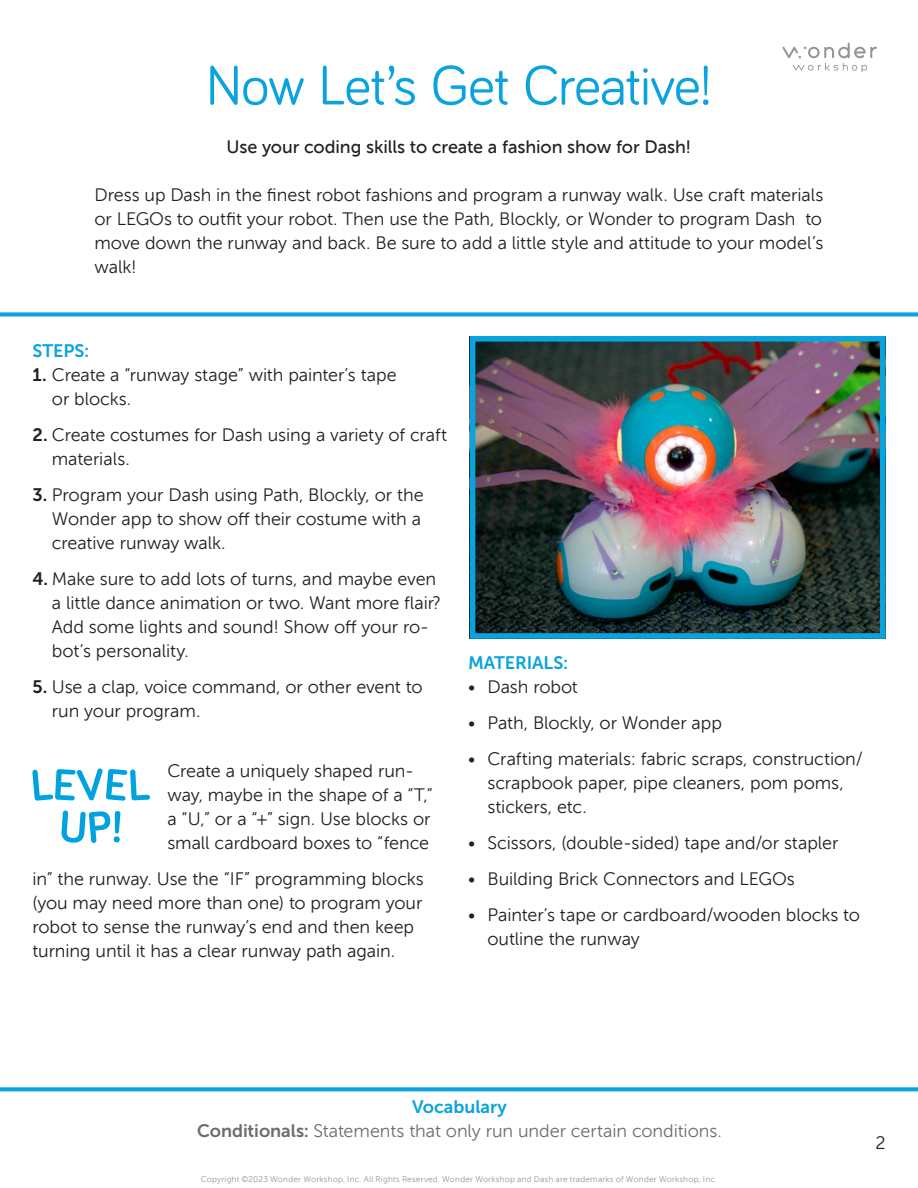
<style>
.page{position:relative;width:918px;height:1188px;background:#fff}
.page>*{position:absolute;margin:0;border:0;box-sizing:border-box;transform-origin:0 0}
.t1{font:57px "Bariol";letter-spacing:-.02em;color:#0aa3de}
.COPYTEXT{font:18px/24px "Museo Sans 300";letter-spacing:-.005em;color:#231f20}
.COPYTEXT-2{font:18px/24px "Museo Sans 300";letter-spacing:-.005em;color:#6c6d70;text-align:center}
.COPYTEXT-3{font:18px "Museo Sans 500";letter-spacing:-.005em;color:#231f20}
.SUBLINE{font:18px "Museo Sans 700";letter-spacing:-.005em;color:#0aa3de}
.t2{font:8.25px "Museo Sans 300";letter-spacing:.025em;color:#939598}
.s1{font-family:"Museo Sans 700"}
.s2{font-family:"Museo Sans 700";color:#0aa3de}
</style>
<div class="page">
<img style="left:477px;top:343px;width:402px;height:289px">
<div style="left:470px;top:336px;width:416px;height:303px;border:6px solid #0aa3de"></div>
<svg style="left:0;top:312px;width:918px;height:4px;fill:#0aa3de"></svg>
<svg style="left:0;top:1087px;width:918px;height:4px;fill:#0aa3de"></svg>
<svg style="left:782px;top:43px;width:95px;height:29px"></svg>
<svg style="left:32px;top:768px;width:118px;height:33px"></svg>
<svg style="left:61px;top:810px;width:60px;height:33px"></svg>
<p class="t1" style="left:206px;top:47px;width:507px">Now Let’s Get Creative!</p>
<p class="COPYTEXT-3" style="left:227px;top:137px;width:466px">Use your coding skills to create a fashion show for Dash!</p>
<p class="COPYTEXT" style="left:94px;top:183px;width:730px;text-align:justify">Dress up Dash in the finest robot fashions and program a runway walk. Use craft materials or LEGOs to outfit your robot. Then use the Path, Blockly, or Wonder to program Dash to move down the runway and back. Be sure to add a little style and attitude to your model’s walk!</p>
<p class="SUBLINE" style="left:32px;top:341px;width:59px">STEPS:</p>
<p class="COPYTEXT" style="left:52px;top:363px;width:346px;text-indent:-19px"><span class="s1">1.</span> Create a “runway stage” with painter’s tape or blocks.</p>
<p class="COPYTEXT" style="left:52px;top:423px;width:397px;text-indent:-19px"><span class="s1">2.</span> Create costumes for Dash using a variety of craft materials.</p>
<p class="COPYTEXT" style="left:52px;top:483px;width:373px;text-indent:-19px"><span class="s1">3.</span> Program your Dash using Path, Blockly, or the<br>Wonder app to show off their costume with a creative runway walk.</p>
<p class="COPYTEXT" style="left:52px;top:567px;width:391px;text-indent:-19px"><span class="s1">4.</span> Make sure to add lots of turns, and maybe even a little dance animation or two. Want more flair?<br>Add some lights and sound! Show off your ro&shy;bot’s personality.</p>
<p class="COPYTEXT" style="left:52px;top:675px;width:372px;text-indent:-19px"><span class="s1">5.</span> Use a clap, voice command, or other event to run your program.</p>
<p class="COPYTEXT" style="left:167px;top:759px;width:267px">Create a uniquely shaped run&shy;way, maybe in the shape of a “T,” a “U,” or a “+” sign. Use blocks or small cardboard boxes to “fence</p>
<p class="COPYTEXT" style="left:32px;top:867px;width:393px">in” the runway. Use the “IF” programming blocks (you may need more than one) to program your robot to sense the runway’s end and then keep turning until it has a clear runway path again.</p>
<p class="SUBLINE" style="left:468px;top:653px;width:102px">MATERIALS:</p>
<p class="COPYTEXT" style="left:468px;top:675px;width:112px">• Dash robot</p>
<p class="COPYTEXT" style="left:468px;top:711px;width:256px">• Path, Blockly, or Wonder app</p>
<p class="COPYTEXT" style="left:488px;top:747px;width:377px;text-indent:-20px">• Crafting materials: fabric scraps, construction/ scrapbook paper, pipe cleaners, pom poms, stickers, etc.</p>
<p class="COPYTEXT" style="left:468px;top:831px;width:372px">• Scissors, (double-sided) tape and/or stapler</p>
<p class="COPYTEXT" style="left:468px;top:867px;width:328px">• Building Brick Connectors and LEGOs</p>
<p class="COPYTEXT" style="left:488px;top:903px;width:374px;text-indent:-20px">• Painter’s tape or cardboard/wooden blocks to outline the runway</p>
<p class="COPYTEXT-2" style="left:197px;top:1095px;width:526px"><span class="s2">Vocabulary<br></span><span class="s1">Conditionals:</span> Statements that only run under certain conditions.</p>
<p class="t2" style="left:201px;top:1174px;width:518px">Copyright ©2023 Wonder Workshop, Inc. All Rights Reserved. Wonder Workshop and Dash are trademarks of Wonder Workshop, Inc.</p>
<p class="COPYTEXT" style="left:875px;top:1131px;width:12px">2</p>
</div>
